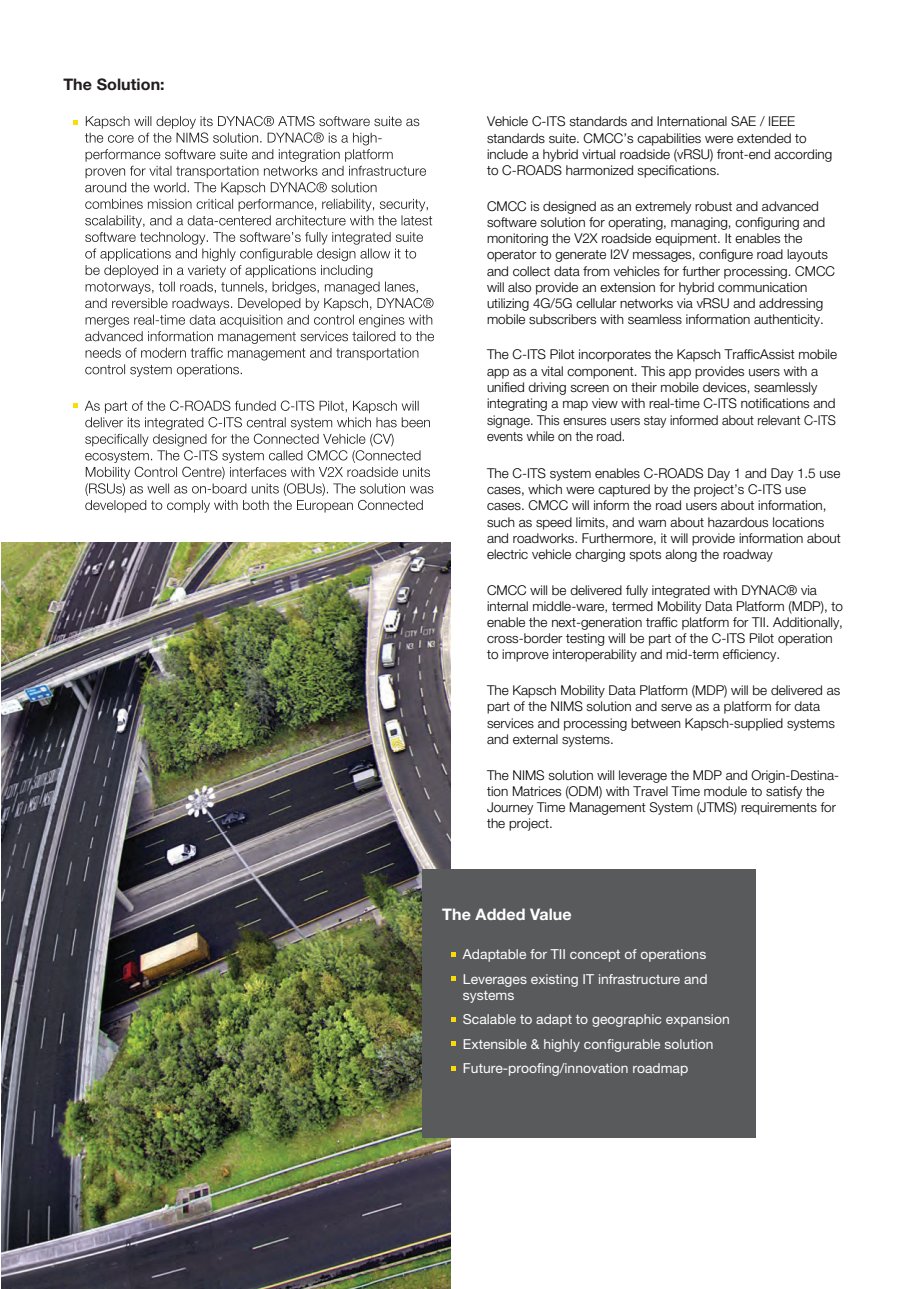
<style>
.page{position:relative;width:919px;height:1289px;background:#fff}
.page>*{position:absolute;margin:0;border:0;box-sizing:border-box;transform-origin:0 0}
.t1{font:700 15.9px "Helvetica Neue LT Pro";letter-spacing:.005em;color:#fff}
.t2{font:700 15.9px "Helvetica Neue LT Pro";letter-spacing:.005em;color:#211d1e}
.t3{font:13.8px/24.2px "Helvetica Neue LT Pro";color:#fff}
.t4{font:300 13.5px/16.2px "Helvetica Neue LT Pro";color:#000}
</style>
<div class="page">
<img style="left:1px;top:542px;width:450px;height:746px">
<div style="left:422px;top:869px;width:334px;height:268px;background:#595a5b"></div>
<svg style="left:85px;top:116px;width:349px;height:261px"></svg>
<svg style="left:85px;top:400px;width:348px;height:112px"></svg>
<svg style="left:73px;top:120px;width:4px;height:4px"></svg>
<svg style="left:73px;top:403px;width:4px;height:5px"></svg>
<svg style="left:451px;top:952px;width:5px;height:5px"></svg>
<svg style="left:451px;top:976px;width:5px;height:4px"></svg>
<svg style="left:451px;top:1066px;width:5px;height:4px"></svg>
<svg style="left:451px;top:1041px;width:5px;height:4px"></svg>
<svg style="left:451px;top:1017px;width:5px;height:4px"></svg>
<p class="t2" style="left:63px;top:75px;width:103px">The Solution:</p>
<p class="t4" style="left:487px;top:113px;width:347px">Vehicle C-ITS standards and International SAE / IEEE standards suite. CMCC’s capabilities were extended to include a hybrid virtual roadside (vRSU) front-end according to C-ROADS harmonized specifications.</p>
<p class="t4" style="left:487px;top:197px;width:349px">CMCC is designed as an extremely robust and advanced software solution for operating, managing, configuring and monitoring the V2X roadside equipment. It enables the operator to generate I2V messages, configure road layouts and collect data from vehicles for further processing. CMCC will also provide an extension for hybrid communication utilizing 4G/5G cellular networks via vRSU and addressing mobile subscribers with seamless information authenticity.</p>
<p class="t4" style="left:487px;top:346px;width:351px">The C-ITS Pilot incorporates the Kapsch TrafficAssist mobile app as a vital component. This app provides users with a unified driving screen on their mobile devices, seamlessly integrating a map view with real-time C-ITS notifications and signage. This ensures users stay informed about relevant C-ITS events while on the road.</p>
<p class="t4" style="left:487px;top:464px;width:355px">The C-ITS system enables C-ROADS Day 1 and Day 1.5 use cases, which were captured by the project’s C-ITS use cases. CMCC will inform the road users about information, such as speed limits, and warn about hazardous locations and roadworks. Furthermore, it will provide information about electric vehicle charging spots along the roadway</p>
<p class="t4" style="left:487px;top:581px;width:357px">CMCC will be delivered fully integrated with DYNAC® via internal middle-ware, termed Mobility Data Platform (MDP), to enable the next-generation traffic platform for TII. Additionally, cross-border testing will be part of the C-ITS Pilot operation to improve interoperability and mid-term efficiency.</p>
<p class="t4" style="left:487px;top:682px;width:355px">The Kapsch Mobility Data Platform (MDP) will be delivered as part of the NIMS solution and serve as a platform for data services and processing between Kapsch-supplied systems and external systems.</p>
<p class="t4" style="left:487px;top:766px;width:353px">The NIMS solution will leverage the MDP and Origin-Destina&shy;tion Matrices (ODM) with Travel Time module to satisfy the Journey Time Management System (JTMS) requirements for the project.</p>
<p class="t1" style="left:442px;top:904px;width:131px">The Added Value</p>
<p class="t3" style="left:463px;top:942px;width:246px">Adaptable for TII concept of operations<br>Leverages existing IT infrastructure and</p>
<p class="t3" style="left:463px;top:982px;width:268px">systems<br>Scalable to adapt to geographic expansion Extensible &amp; highly configurable solution Future-proofing/innovation roadmap</p>
</div>
